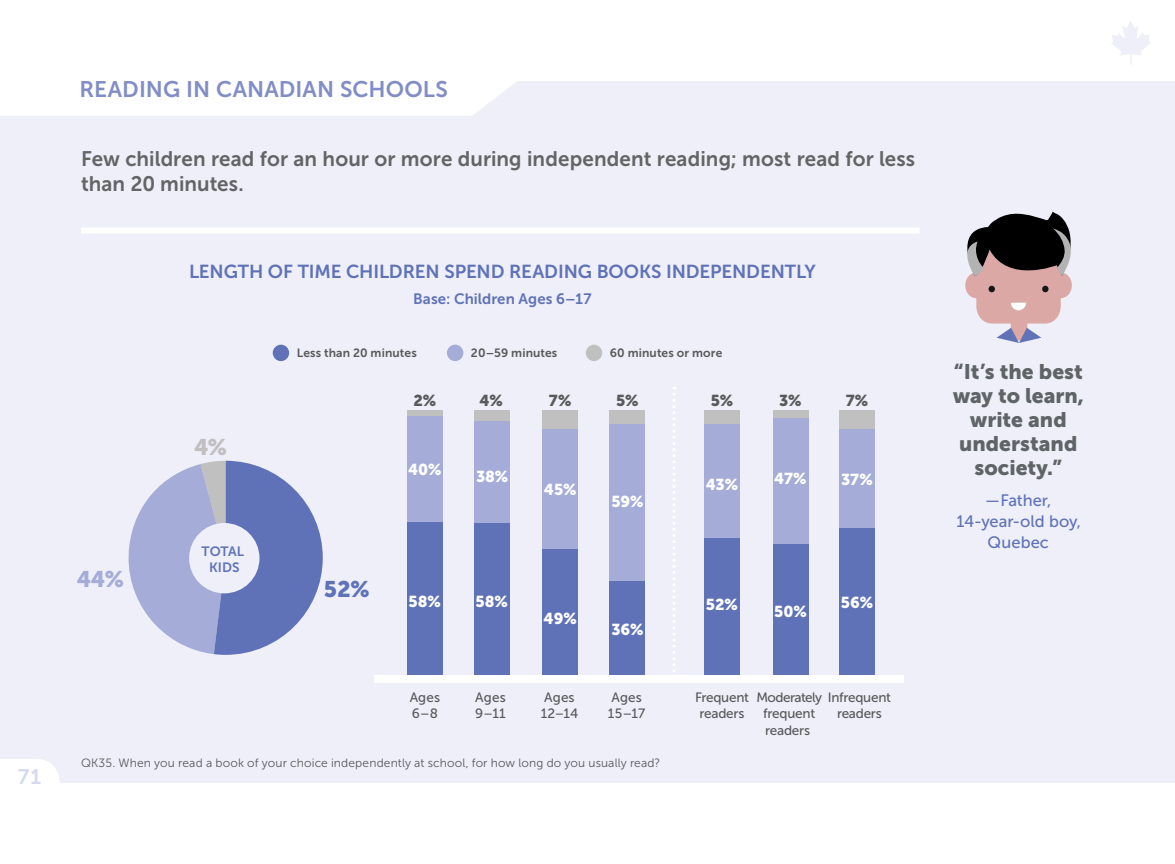
<style>
.page{position:relative;width:1175px;height:864px;background:#fff}
.page>*{position:absolute;margin:0;border:0;box-sizing:border-box;transform-origin:0 0}
.t1{font:22.5px "Museo Sans 700";letter-spacing:.005em;color:#818dc6}
.t2{font:22.5px "Museo Sans 900";color:#5f72b7}
.t3{font:22.5px "Museo Sans 900";color:#a5acd7}
.t4{font:22.5px "Museo Sans 900";color:#c1bfc0}
.t5{font:21px/25.5px "Museo Sans 700";letter-spacing:.005em;color:#636466}
.t6{font:21px/24px "Museo Sans 900";color:#5f6467;text-align:center}
.t7{font:21px "Museo Sans 700";color:#d6d9ed}
.t8{font:18.75px "Museo Sans 700";letter-spacing:-.005em;color:#5f72b7}
.t9{font:16.5px/21px "Museo Sans 500";color:#5f72b7;text-align:center}
.t10{font:15.75px "Museo Sans 900";letter-spacing:-.005em;color:#fff}
.t11{font:15.75px "Museo Sans 900";color:#58595b}
.t12{font:15px "Museo Sans 700";letter-spacing:.005em;color:#5f72b7}
.t13{font:13.5px/16.5px "Museo Sans 500";letter-spacing:-.02em;color:#58595b}
.t14{font:13.5px/16.2px "Museo Sans 700";color:#5f72b7;text-align:center}
.t15{font:12px "Museo Sans 300";letter-spacing:.015em;color:#58595b}
.t16{font:12px "Museo Sans 700";letter-spacing:.015em;color:#58595b}
</style>
<div class="page">
<svg style="left:1111px;top:21px;width:39px;height:44px"></svg>
<div style="left:0;top:81px;width:1174px;height:702px;background:#eeeff8"></div>
<div style="left:81px;top:228px;width:838px;height:6px;background:#fff"></div>
<div style="left:407px;top:522px;width:35px;height:155px;background:#5f72b7"></div>
<div style="left:475px;top:522px;width:35px;height:155px;background:#5f72b7"></div>
<div style="left:542px;top:549px;width:35px;height:131px;background:#5f72b7"></div>
<div style="left:609px;top:581px;width:35px;height:96px;background:#5f72b7"></div>
<div style="left:704px;top:538px;width:35px;height:139px;background:#5f72b7"></div>
<div style="left:773px;top:544px;width:35px;height:133px;background:#5f72b7"></div>
<div style="left:839px;top:528px;width:35px;height:149px;background:#5f72b7"></div>
<div style="left:407px;top:416px;width:35px;height:106px;background:#a4acd7"></div>
<div style="left:475px;top:421px;width:35px;height:101px;background:#a4acd7"></div>
<div style="left:542px;top:429px;width:35px;height:120px;background:#a4acd7"></div>
<div style="left:609px;top:424px;width:35px;height:157px;background:#a4acd7"></div>
<div style="left:704px;top:424px;width:35px;height:114px;background:#a4acd7"></div>
<div style="left:773px;top:418px;width:35px;height:126px;background:#a4acd7"></div>
<div style="left:839px;top:429px;width:35px;height:99px;background:#a4acd7"></div>
<div style="left:407px;top:410px;width:35px;height:6px;background:#c1c0c1"></div>
<div style="left:475px;top:410px;width:35px;height:11px;background:#c1c0c1"></div>
<div style="left:542px;top:410px;width:35px;height:19px;background:#c1c0c1"></div>
<div style="left:609px;top:410px;width:35px;height:14px;background:#c1c0c1"></div>
<div style="left:704px;top:410px;width:35px;height:14px;background:#c1c0c1"></div>
<div style="left:773px;top:410px;width:35px;height:8px;background:#c1c0c1"></div>
<div style="left:839px;top:410px;width:35px;height:19px;background:#c1c0c1"></div>
<svg style="left:128px;top:461px;width:195px;height:194px"></svg>
<div style="left:189px;top:523px;width:70px;height:70px;background:#eeeff8;border-radius:50%"></div>
<div style="left:273px;top:345px;width:16px;height:16px;background:#5f72b7;border-radius:50%"></div>
<div style="left:447px;top:345px;width:16px;height:16px;background:#a4acd7;border-radius:50%"></div>
<div style="left:586px;top:345px;width:16px;height:16px;background:#c1c0c1;border-radius:50%"></div>
<div style="left:374px;top:675px;width:529px;height:8px;background:#fff"></div>
<svg style="left:673px;top:387px;width:2px;height:285px"></svg>
<svg style="left:965px;top:211px;width:107px;height:132px"></svg>
<svg style="left:0;top:759px;width:60px;height:24px"></svg>
<div style="left:0;top:81px;width:516px;height:35px;background:#fff"></div>
<h2 class="t7" style="left:18px;top:765px;width:26px">71</h2>
<h1 class="t1" style="left:80px;top:77px;width:370px">READING IN CANADIAN SCHOOLS</h1>
<h2 class="t5" style="left:81px;top:146px;width:835px">Few children read for an hour or more during independent reading; most read for less than 20 minutes.</h2>
<h3 class="t8" style="left:189px;top:261px;width:628px">LENGTH OF TIME CHILDREN SPEND READING BOOKS INDEPENDENTLY</h3>
<p class="t12" style="left:413px;top:291px;width:180px">Base: Children Ages 6–17</p>
<h1 class="t3" style="left:77px;top:566px;width:48px">44%</h1>
<h1 class="t4" style="left:194px;top:435px;width:34px">4%</h1>
<p class="t14" style="left:202px;top:543px;width:44px">TOTAL<br>KIDS</p>
<p class="t16" style="left:297px;top:346px;width:121px">Less than 20 minutes</p>
<p class="t16" style="left:471px;top:346px;width:88px">20–59 minutes</p>
<p class="t16" style="left:610px;top:346px;width:114px">60 minutes or more</p>
<h1 class="t2" style="left:324px;top:577px;width:47px">52%</h1>
<p class="t11" style="left:413px;top:392px;width:24px">2%</p>
<p class="t10" style="left:408px;top:460px;width:35px">40%</p>
<p class="t11" style="left:479px;top:392px;width:25px">4%</p>
<p class="t10" style="left:476px;top:467px;width:34px">38%</p>
<p class="t10" style="left:408px;top:592px;width:34px">58%</p>
<p class="t10" style="left:475px;top:592px;width:34px">58%</p>
<p class="t11" style="left:549px;top:392px;width:24px">7%</p>
<p class="t11" style="left:616px;top:392px;width:24px">5%</p>
<p class="t10" style="left:544px;top:481px;width:34px">45%</p>
<p class="t10" style="left:611px;top:492px;width:34px">59%</p>
<p class="t10" style="left:543px;top:610px;width:35px">49%</p>
<p class="t10" style="left:611px;top:621px;width:34px">36%</p>
<p class="t11" style="left:710px;top:392px;width:24px">5%</p>
<p class="t10" style="left:705px;top:476px;width:34px">43%</p>
<p class="t10" style="left:706px;top:596px;width:33px">52%</p>
<p class="t11" style="left:779px;top:392px;width:24px">3%</p>
<p class="t11" style="left:845px;top:392px;width:24px">7%</p>
<p class="t10" style="left:774px;top:469px;width:34px">47%</p>
<p class="t10" style="left:841px;top:471px;width:33px">37%</p>
<p class="t10" style="left:774px;top:602px;width:34px">50%</p>
<p class="t10" style="left:841px;top:594px;width:34px">56%</p>
<p class="t13" style="left:410px;top:689px;width:32px">Ages<br>6–8</p>
<p class="t13" style="left:475px;top:689px;width:32px">Ages<br>9–11</p>
<p class="t13" style="left:540px;top:689px;width:39px">Ages<br>12–14</p>
<p class="t13" style="left:608px;top:689px;width:39px">Ages<br>15–17</p>
<p class="t13" style="left:695px;top:689px;width:55px;text-align:center">Frequent readers</p>
<p class="t13" style="left:763px;top:689px;width:129px;text-indent:-7px">Moderately Infrequent frequent<br>readers</p>
<p class="t13" style="left:837px;top:706px;width:46px">readers</p>
<p class="t15" style="left:81px;top:756px;width:581px">QK35. When you read a book of your choice independently at school, for how long do you usually read?</p>
<h2 class="t6" style="left:952px;top:359px;width:133px">“It’s the best way to learn, write and understand society.”</h2>
<p class="t9" style="left:955px;top:490px;width:127px">— Father,<br>14-year-old boy,<br>Quebec</p>
</div>
